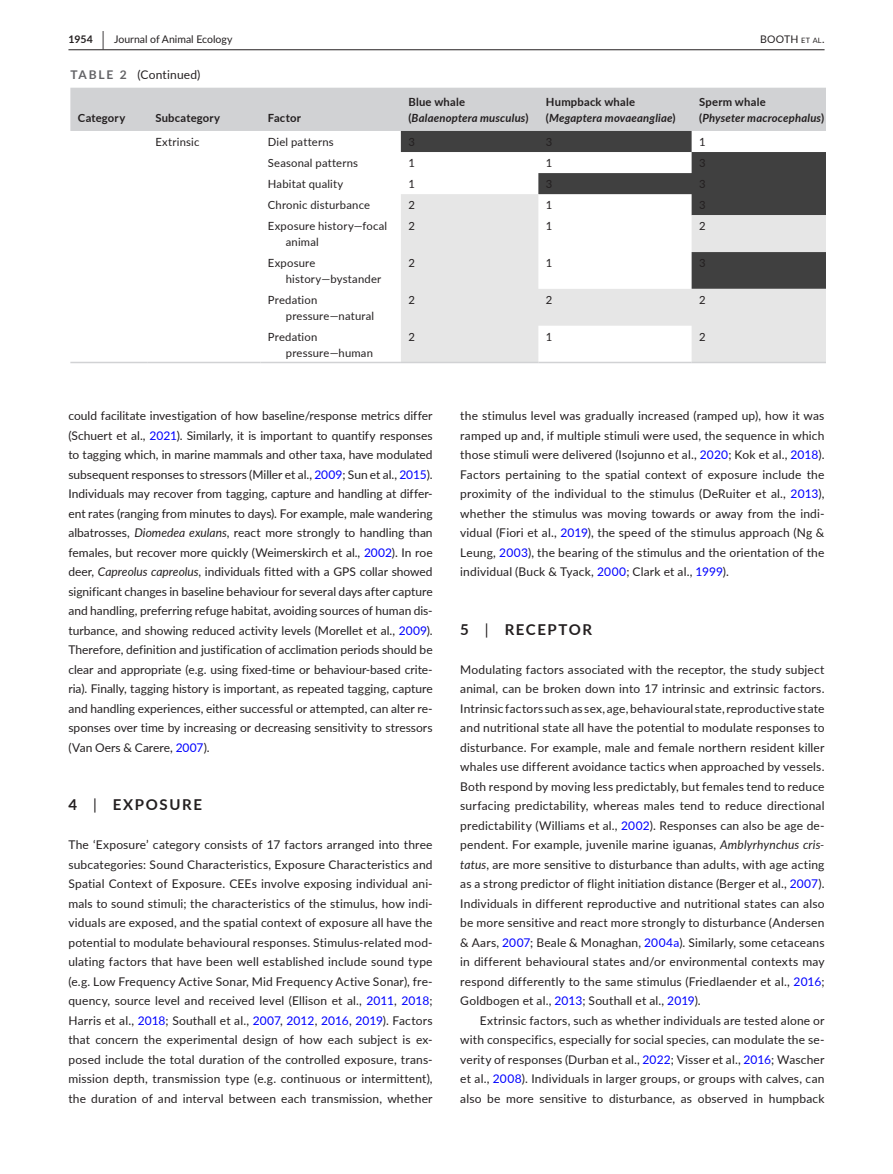
<style>
.page{position:relative;width:893px;height:1174px;background:#fff}
.page>*{position:absolute;margin:0;border:0;box-sizing:border-box;transform-origin:0 0}
.t1{font:700 15px "Lato";letter-spacing:.105em;color:#231f20}
.t2{font:12px/19.5px "Lato";letter-spacing:.015em;color:#231f20;text-align:justify}
.t3{font:11.25px/15.8px "Lato";letter-spacing:.015em;color:#231f20}
.t4{font:italic 700 11.25px/15.8px "Lato";letter-spacing:.015em;color:#231f20}
.t5{font:700 11.25px "Lato";letter-spacing:.02em;color:#231f20}
.t6{font:10.5px "Lato";color:#231f20}
.t7{font:700 10.5px "Lato";color:#231f20}
.s1{font-size:19.5px}
.s2{font-size:7.35px}
.s3{font-weight:700;color:#636366}
.s4{font-style:normal}
.s5{color:#00f}
.s6{font-style:italic}
.s7{font-weight:400}
</style>
<div class="page">
<hr style="left:68px;top:49px;width:756px;height:1px;background:#231f20">
<div style="left:70px;top:88px;width:756px;height:43px;background:#d1d2d4"></div>
<svg style="left:401px;top:131px;width:425px;height:63px;fill:#404040"></svg>
<svg style="left:401px;top:194px;width:425px;height:168px;fill:#e6e6e6"></svg>
<hr style="left:148px;top:362px;width:112px;height:1px;background:#d1d2d4">
<hr style="left:260px;top:362px;width:141px;height:1px;background:#d1d2d4">
<hr style="left:401px;top:362px;width:137px;height:1px;background:#d1d2d4">
<hr style="left:538px;top:362px;width:154px;height:1px;background:#d1d2d4">
<hr style="left:692px;top:362px;width:201px;height:1px;background:#d1d2d4">
<hr style="left:70px;top:362px;width:78px;height:1px;background:#d1d2d4">
<div style="left:826px;top:68px;width:67px;height:333px;background:#fff"></div>
<p class="t7" style="left:68px;top:31px;width:37px">1954 <span class="s1">|</span></p>
<p class="t6" style="left:114px;top:31px;width:120px">Journal of Animal Ecology</p>
<p class="t6" style="left:760px;top:31px;width:66px">BOOTH <span class="s2">et al</span>.</p>
<p class="t2" style="left:70px;top:64px;width:132px"><span class="s3">TABLE 2</span> (Continued)</p>
<p class="t5" style="left:78px;top:109px;width:49px">Category</p>
<p class="t5" style="left:155px;top:109px;width:66px">Subcategory</p>
<p class="t5" style="left:268px;top:109px;width:35px">Factor</p>
<p class="t4" style="left:408px;top:93px;width:122px"><span class="s4">Blue whale (</span>Balaenoptera musculus<span class="s4">)</span></p>
<p class="t4" style="left:546px;top:93px;width:131px"><span class="s4">Humpback whale (</span>Megaptera movaeangliae<span class="s4">)</span></p>
<p class="t4" style="left:699px;top:93px;width:127px"><span class="s4">Sperm whale<br>(</span>Physeter macrocephalus<span class="s4">)</span></p>
<p class="t3" style="left:155px;top:134px;width:46px">Extrinsic</p>
<p class="t3" style="left:268px;top:134px;width:67px">Diel patterns</p>
<p class="t3" style="left:408px;top:134px;width:8px">3</p>
<p class="t3" style="left:546px;top:134px;width:8px">3</p>
<p class="t3" style="left:699px;top:134px;width:8px">1</p>
<p class="t3" style="left:268px;top:155px;width:92px">Seasonal patterns</p>
<p class="t3" style="left:408px;top:155px;width:8px">1</p>
<p class="t3" style="left:546px;top:155px;width:8px">1</p>
<p class="t3" style="left:699px;top:155px;width:8px">3</p>
<p class="t3" style="left:268px;top:176px;width:77px">Habitat quality</p>
<p class="t3" style="left:408px;top:176px;width:8px">1</p>
<p class="t3" style="left:546px;top:176px;width:8px">3</p>
<p class="t3" style="left:699px;top:176px;width:8px">3</p>
<p class="t3" style="left:268px;top:197px;width:104px">Chronic disturbance</p>
<p class="t3" style="left:408px;top:197px;width:8px">2</p>
<p class="t3" style="left:546px;top:197px;width:8px">1</p>
<p class="t3" style="left:699px;top:197px;width:8px">3</p>
<p class="t3" style="left:286px;top:218px;width:103px;text-indent:-18px">Exposure history—focal animal</p>
<p class="t3" style="left:408px;top:218px;width:8px">2</p>
<p class="t3" style="left:546px;top:218px;width:8px">1</p>
<p class="t3" style="left:699px;top:218px;width:8px">2</p>
<p class="t3" style="left:286px;top:255px;width:97px;text-indent:-18px">Exposure history—bystander</p>
<p class="t3" style="left:408px;top:255px;width:8px">2</p>
<p class="t3" style="left:546px;top:255px;width:8px">1</p>
<p class="t3" style="left:699px;top:255px;width:8px">3</p>
<p class="t3" style="left:286px;top:291px;width:90px;text-indent:-18px">Predation pressure—natural</p>
<p class="t3" style="left:408px;top:291px;width:8px">2</p>
<p class="t3" style="left:546px;top:291px;width:8px">2</p>
<p class="t3" style="left:699px;top:291px;width:8px">2</p>
<p class="t3" style="left:286px;top:328px;width:89px;text-indent:-18px">Predation pressure—human</p>
<p class="t3" style="left:408px;top:328px;width:8px">2</p>
<p class="t3" style="left:546px;top:328px;width:8px">1</p>
<p class="t3" style="left:699px;top:328px;width:8px">2</p>
<p class="t2" style="left:68px;top:405px;width:366px">could facilitate investigation of how baseline/response metrics differ (Schuert et al., <span class="s5">2021</span>). Similarly, it is important to quantify responses to tagging which, in marine mammals and other taxa, have modulated subsequent responses to stressors (Miller et al., <span class="s5">2009</span>; Sun et al., <span class="s5">2015</span>).<br>Individuals may recover from tagging, capture and handling at differ&shy;ent rates (ranging from minutes to days). For example, male wandering albatrosses, <span class="s6">Diomedea exulans</span>, react more strongly to handling than females, but recover more quickly (Weimerskirch et al., <span class="s5">2002</span>). In roe deer, <span class="s6">Capreolus capreolus</span>, individuals fitted with a GPS collar showed significant changes in baseline behaviour for several days after capture and handling, preferring refuge habitat, avoiding sources of human dis&shy;turbance, and showing reduced activity levels (Morellet et al., <span class="s5">2009</span>).<br>Therefore, definition and justification of acclimation periods should be clear and appropriate (e.g. using fixed-time or behaviour-based crite&shy;ria). Finally, tagging history is important, as repeated tagging, capture and handling experiences, either successful or attempted, can alter re&shy;sponses over time by increasing or decreasing sensitivity to stressors (Van Oers &amp; Carere, <span class="s5">2007</span>).</p>
<p class="t1" style="left:68px;top:794px;width:135px">4 <span class="s7">|</span> EXPOSURE</p>
<p class="t2" style="left:68px;top:834px;width:366px">The ‘Exposure’ category consists of 17 factors arranged into three subcategories: Sound Characteristics, Exposure Characteristics and Spatial Context of Exposure. CEEs involve exposing individual ani&shy;mals to sound stimuli; the characteristics of the stimulus, how indi&shy;viduals are exposed, and the spatial context of exposure all have the potential to modulate behavioural responses. Stimulus-related mod&shy;ulating factors that have been well established include sound type (e.g. Low Frequency Active Sonar, Mid Frequency Active Sonar), fre&shy;quency, source level and received level (Ellison et al., <span class="s5">2011</span>, <span class="s5">2018</span>; Harris et al., <span class="s5">2018</span>; Southall et al., <span class="s5">2007</span>, <span class="s5">2012</span>, <span class="s5">2016</span>, <span class="s5">2019</span>). Factors that concern the experimental design of how each subject is ex&shy;posed include the total duration of the controlled exposure, trans&shy;mission depth, transmission type (e.g. continuous or intermittent), the duration of and interval between each transmission, whether</p>
<p class="t2" style="left:460px;top:405px;width:366px">the stimulus level was gradually increased (ramped up), how it was ramped up and, if multiple stimuli were used, the sequence in which those stimuli were delivered (Isojunno et al., <span class="s5">2020</span>; Kok et al., <span class="s5">2018</span>).<br>Factors pertaining to the spatial context of exposure include the proximity of the individual to the stimulus (DeRuiter et al., <span class="s5">2013</span>), whether the stimulus was moving towards or away from the indi&shy;vidual (Fiori et al., <span class="s5">2019</span>), the speed of the stimulus approach (Ng &amp; Leung, <span class="s5">2003</span>), the bearing of the stimulus and the orientation of the individual (Buck &amp; Tyack, <span class="s5">2000</span>; Clark et al., <span class="s5">1999</span>).</p>
<p class="t1" style="left:460px;top:618px;width:133px">5 <span class="s7">|</span> RECEPTOR</p>
<p class="t2" style="left:460px;top:659px;width:366px">Modulating factors associated with the receptor, the study subject animal, can be broken down into 17 intrinsic and extrinsic factors.<br>Intrinsic factors such as sex, age, behavioural state, reproductive state and nutritional state all have the potential to modulate responses to disturbance. For example, male and female northern resident killer whales use different avoidance tactics when approached by vessels.<br>Both respond by moving less predictably, but females tend to reduce surfacing predictability, whereas males tend to reduce directional predictability (Williams et al., <span class="s5">2002</span>). Responses can also be age de&shy;pendent. For example, juvenile marine iguanas, <span class="s6">Amblyrhynchus cris&shy;tatus</span>, are more sensitive to disturbance than adults, with age acting as a strong predictor of flight initiation distance (Berger et al., <span class="s5">2007</span>).<br>Individuals in different reproductive and nutritional states can also be more sensitive and react more strongly to disturbance (Andersen &amp; Aars, <span class="s5">2007</span>; Beale &amp; Monaghan, <span class="s5">2004a</span>). Similarly, some cetaceans in different behavioural states and/or environmental contexts may respond differently to the same stimulus (Friedlaender et al., <span class="s5">2016</span>; Goldbogen et al., <span class="s5">2013</span>; Southall et al., <span class="s5">2019</span>).</p>
<p class="t2" style="left:460px;top:1010px;width:366px;text-indent:20px">Extrinsic factors, such as whether individuals are tested alone or with conspecifics, especially for social species, can modulate the se&shy;verity of responses (Durban et al., <span class="s5">2022</span>; Visser et al., <span class="s5">2016</span>; Wascher et al., <span class="s5">2008</span>). Individuals in larger groups, or groups with calves, can also be more sensitive to disturbance, as observed in humpback</p>
</div>
